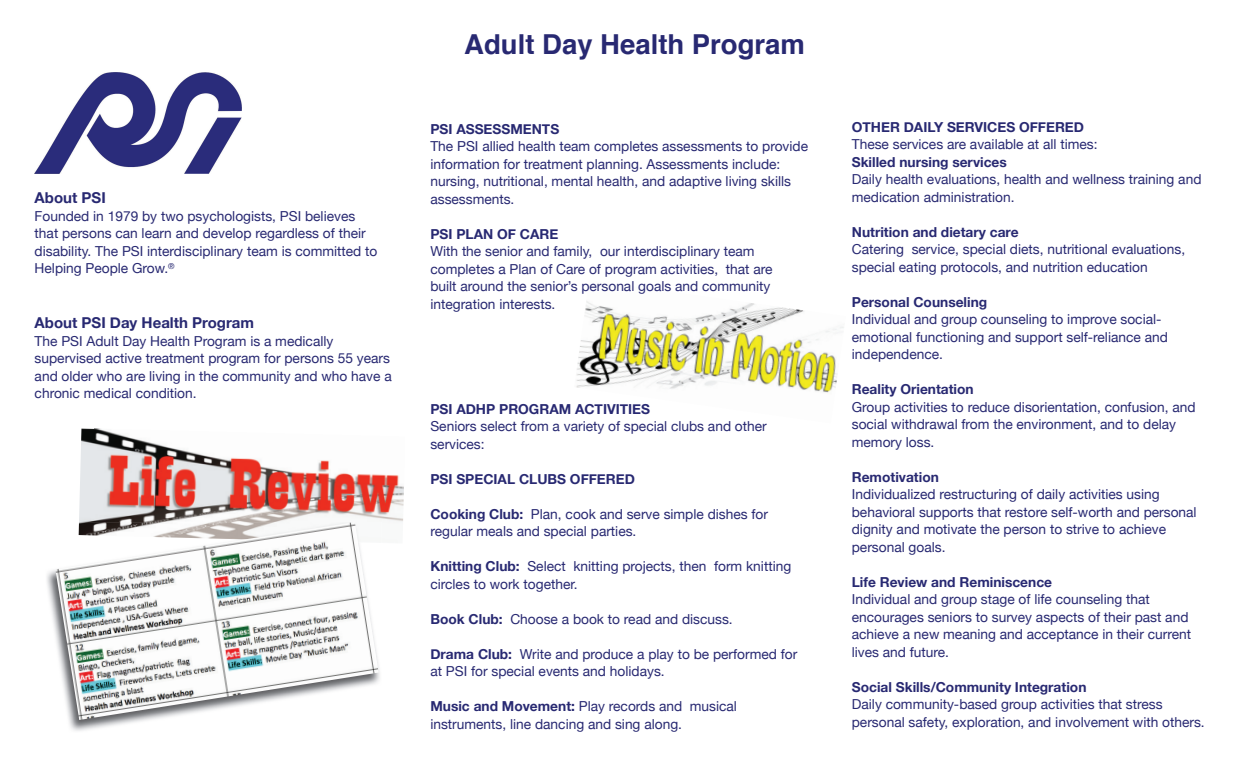
<style>
.page{position:relative;width:1260px;height:765px;background:#fff}
.page>*{position:absolute;margin:0;border:0;box-sizing:border-box;transform-origin:0 0}
.t1{font:700 27.5px "Helvetica";color:#282972}
.t2{font:700 15px "Helvetica Neue";color:#282972}
.t3{font:13.75px/17.5px "Helvetica Neue";color:#282972}
.t4{font:700 13.75px "Helvetica Neue";color:#282972}
.s1{font-weight:700}
</style>
<div class="page">
<img style="left:79px;top:428px;width:325px;height:94px">
<img style="left:576px;top:301px;width:268px;height:92px">
<img style="left:35px;top:72px;width:207px;height:101px">
<img style="left:47px;top:570px;width:333px;height:161px">
<img style="left:55px;top:522px;width:324px;height:198px">
<p class="t2" style="left:35px;top:186px;width:73px">About PSI</p>
<p class="t3" style="left:35px;top:208px;width:344px">Founded in 1979 by two psychologists, PSI believes that persons can learn and develop regardless of their disability. The PSI interdisciplinary team is committed to Helping People Grow.<sup>®</sup></p>
<p class="t2" style="left:35px;top:311px;width:221px">About PSI Day Health Program</p>
<p class="t3" style="left:35px;top:333px;width:359px">The PSI Adult Day Health Program is a medically supervised active treatment program for persons 55 years and older who are living in the community and who have a chronic medical condition.</p>
<h1 class="t1" style="left:464px;top:22px;width:342px">Adult Day Health Program</h1>
<p class="t4" style="left:430px;top:118px;width:130px">PSI ASSESSMENTS</p>
<p class="t3" style="left:430px;top:138px;width:379px">The PSI allied health team completes assessments to provide information for treatment planning. Assessments include: nursing, nutritional, mental health, and adaptive living skills assessments.</p>
<p class="t4" style="left:430px;top:223px;width:129px">PSI PLAN OF CARE</p>
<p class="t3" style="left:430px;top:243px;width:344px">With the senior and family, our interdisciplinary team completes a Plan of Care of program activities, that are built around the senior’s personal goals and community integration interests.</p>
<p class="t4" style="left:430px;top:398px;width:221px">PSI ADHP PROGRAM ACTIVITIES</p>
<p class="t3" style="left:430px;top:418px;width:338px">Seniors select from a variety of special clubs and other services:</p>
<p class="t4" style="left:430px;top:468px;width:206px">PSI SPECIAL CLUBS OFFERED</p>
<p class="t3" style="left:430px;top:506px;width:339px"><span class="s1">Cooking Club:</span> Plan, cook and serve simple dishes for regular meals and special parties.</p>
<p class="t3" style="left:430px;top:558px;width:362px"><span class="s1">Knitting Club:</span> Select knitting projects, then form knitting circles to work together.</p>
<p class="t3" style="left:430px;top:611px;width:304px"><span class="s1">Book Club:</span> Choose a book to read and discuss.</p>
<p class="t3" style="left:430px;top:646px;width:368px"><span class="s1">Drama Club:</span> Write and produce a play to be performed for at PSI for special events and holidays.</p>
<p class="t3" style="left:430px;top:698px;width:308px"><span class="s1">Music and Movement:</span> Play records and musical instruments, line dancing and sing along.</p>
<p class="t4" style="left:852px;top:116px;width:234px">OTHER DAILY SERVICES OFFERED</p>
<p class="t3" style="left:852px;top:136px;width:247px">These services are available at all times:</p>
<p class="t4" style="left:852px;top:151px;width:157px">Skilled nursing services</p>
<p class="t3" style="left:852px;top:171px;width:351px">Daily health evaluations, health and wellness training and medication administration.</p>
<p class="t4" style="left:852px;top:221px;width:168px">Nutrition and dietary care</p>
<p class="t3" style="left:852px;top:241px;width:335px">Catering service, special diets, nutritional evaluations, special eating protocols, and nutrition education</p>
<p class="t4" style="left:852px;top:291px;width:137px">Personal Counseling</p>
<p class="t3" style="left:852px;top:311px;width:318px">Individual and group counseling to improve social&shy;emotional functioning and support self-reliance and independence.</p>
<p class="t4" style="left:852px;top:378px;width:123px">Reality Orientation</p>
<p class="t3" style="left:852px;top:399px;width:345px">Group activities to reduce disorientation, confusion, and social withdrawal from the environment, and to delay memory loss.</p>
<p class="t4" style="left:852px;top:466px;width:89px">Remotivation</p>
<p class="t3" style="left:852px;top:486px;width:346px">Individualized restructuring of daily activities using behavioral supports that restore self-worth and personal dignity and motivate the person to strive to achieve personal goals.</p>
<p class="t4" style="left:852px;top:571px;width:202px">Life Review and Reminiscence</p>
<p class="t3" style="left:852px;top:591px;width:341px">Individual and group stage of life counseling that encourages seniors to survey aspects of their past and achieve a new meaning and acceptance in their current lives and future.</p>
<p class="t4" style="left:852px;top:676px;width:236px">Social Skills/Community Integration</p>
<p class="t3" style="left:852px;top:696px;width:354px">Daily community-based group activities that stress personal safety, exploration, and involvement with others.</p>
</div>
